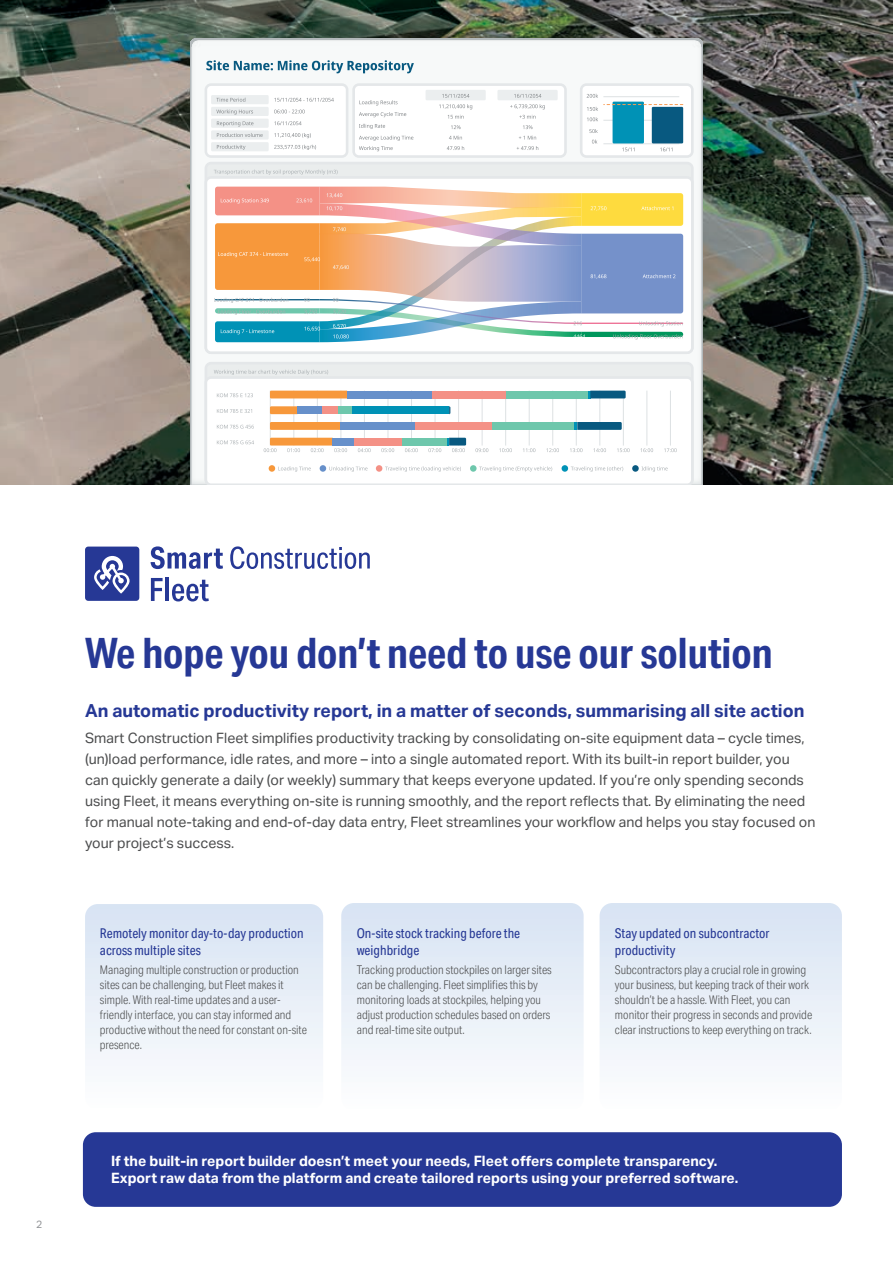
<style>
.page{position:relative;width:893px;height:1263px;background:#fff}
.page>*{position:absolute;margin:0;border:0;box-sizing:border-box;transform-origin:0 0}
.t1{font:700 42px "Aktiv Grotesk Cd";color:#263895}
.t2{font:700 18px "Aktiv Grotesk";color:#263895}
.t3{font:14.25px/21px "Aktiv Grotesk";color:#4b4c4d}
.t4{font:700 14.25px/17.1px "Aktiv Grotesk";color:#fff}
.t5{font:13.5px/16.5px "Aktiv Grotesk Cd";color:#263895}
.t6{font:300 12px/15px "Aktiv Grotesk Cd";color:#4b4c4d}
.t7{font:10.5px "Aktiv Grotesk";color:#939598}
</style>
<div class="page">
<div style="left:85px;top:904px;width:238px;height:205px;background:linear-gradient(to bottom,#d7e3f3,#fdfefe);border-radius:13px"></div>
<div style="left:341px;top:903px;width:243px;height:207px;background:linear-gradient(to bottom,#d7e3f3,#fdfefe);border-radius:13px"></div>
<div style="left:600px;top:903px;width:242px;height:207px;background:linear-gradient(to bottom,#d7e3f3,#fdfefe);border-radius:13px"></div>
<div style="left:83px;top:1132px;width:759px;height:75px;background:#263895;border-radius:13px"></div>
<img style="left:0;top:0;width:893px;height:485px">
<svg style="left:190px;top:39px;width:513px;height:446px"></svg>
<svg style="left:206px;top:60px;width:208px;height:13px"></svg>
<div style="left:205px;top:362px;width:489px;height:14px;background:#eaeded"></div>
<svg style="left:205px;top:376px;width:489px;height:109px"></svg>
<hr style="left:270px;top:391px;width:1px;height:54px;background:#dde1e3">
<hr style="left:293px;top:391px;width:1px;height:54px;background:#dde1e3">
<hr style="left:317px;top:391px;width:1px;height:54px;background:#dde1e3">
<hr style="left:341px;top:391px;width:1px;height:54px;background:#dde1e3">
<hr style="left:364px;top:391px;width:1px;height:54px;background:#dde1e3">
<hr style="left:388px;top:391px;width:1px;height:54px;background:#dde1e3">
<hr style="left:411px;top:391px;width:1px;height:54px;background:#dde1e3">
<hr style="left:435px;top:391px;width:1px;height:54px;background:#dde1e3">
<hr style="left:458px;top:391px;width:1px;height:54px;background:#dde1e3">
<hr style="left:482px;top:391px;width:1px;height:54px;background:#dde1e3">
<hr style="left:505px;top:391px;width:1px;height:54px;background:#dde1e3">
<hr style="left:529px;top:391px;width:1px;height:54px;background:#dde1e3">
<hr style="left:552px;top:391px;width:1px;height:54px;background:#dde1e3">
<hr style="left:576px;top:391px;width:1px;height:54px;background:#dde1e3">
<hr style="left:599px;top:391px;width:1px;height:54px;background:#dde1e3">
<hr style="left:623px;top:391px;width:1px;height:54px;background:#dde1e3">
<hr style="left:647px;top:391px;width:1px;height:54px;background:#dde1e3">
<hr style="left:670px;top:391px;width:1px;height:54px;background:#dde1e3">
<svg style="left:270px;top:406px;width:27px;height:8px"></svg>
<div style="left:297px;top:406px;width:25px;height:8px;background:#6790ca"></div>
<div style="left:322px;top:406px;width:16px;height:8px;background:#f49186"></div>
<div style="left:338px;top:406px;width:14px;height:8px;background:#6ec7ac"></div>
<svg style="left:270px;top:422px;width:71px;height:8px"></svg>
<div style="left:341px;top:422px;width:74px;height:8px;background:#6790ca"></div>
<div style="left:415px;top:422px;width:77px;height:8px;background:#f49186"></div>
<div style="left:492px;top:422px;width:83px;height:8px;background:#6ec7ac"></div>
<svg style="left:575px;top:422px;width:47px;height:8px"></svg>
<div style="left:333px;top:438px;width:22px;height:7px;background:#6790ca"></div>
<div style="left:355px;top:438px;width:47px;height:7px;background:#f49186"></div>
<div style="left:402px;top:438px;width:46px;height:7px;background:#6ec7ac"></div>
<div style="left:352px;top:406px;width:97px;height:8px;background:#0092b6"></div>
<svg style="left:270px;top:391px;width:77px;height:7px"></svg>
<div style="left:347px;top:391px;width:85px;height:7px;background:#6790ca"></div>
<div style="left:432px;top:391px;width:75px;height:7px;background:#f49186"></div>
<div style="left:507px;top:391px;width:81px;height:7px;background:#6ec7ac"></div>
<svg style="left:588px;top:391px;width:38px;height:7px"></svg>
<div style="left:205px;top:162px;width:489px;height:14px;background:#eaeded"></div>
<svg style="left:205px;top:176px;width:489px;height:178px"></svg>
<svg style="left:214px;top:370px;width:114px;height:5px"></svg>
<svg style="left:205px;top:83px;width:362px;height:75px"></svg>
<svg style="left:580px;top:83px;width:114px;height:75px"></svg>
<svg style="left:278px;top:466px;width:33px;height:6px"></svg>
<div style="left:269px;top:465px;width:6px;height:7px;background:#f7983b;border-radius:50%"></div>
<svg style="left:405px;top:448px;width:13px;height:4px"></svg>
<svg style="left:428px;top:448px;width:13px;height:4px"></svg>
<svg style="left:264px;top:438px;width:83px;height:14px"></svg>
<svg style="left:448px;top:438px;width:18px;height:14px"></svg>
<svg style="left:358px;top:448px;width:13px;height:4px"></svg>
<svg style="left:475px;top:448px;width:13px;height:4px"></svg>
<svg style="left:381px;top:448px;width:13px;height:4px"></svg>
<svg style="left:499px;top:448px;width:13px;height:4px"></svg>
<svg style="left:570px;top:448px;width:12px;height:4px"></svg>
<svg style="left:523px;top:448px;width:12px;height:4px"></svg>
<svg style="left:593px;top:448px;width:13px;height:4px"></svg>
<svg style="left:546px;top:448px;width:13px;height:4px"></svg>
<svg style="left:617px;top:448px;width:13px;height:4px"></svg>
<svg style="left:640px;top:448px;width:13px;height:4px"></svg>
<svg style="left:664px;top:448px;width:13px;height:4px"></svg>
<div style="left:320px;top:465px;width:6px;height:7px;background:#6790ca;border-radius:50%"></div>
<svg style="left:329px;top:466px;width:38px;height:6px"></svg>
<div style="left:376px;top:465px;width:6px;height:7px;background:#f49186;border-radius:50%"></div>
<svg style="left:385px;top:466px;width:76px;height:6px"></svg>
<div style="left:470px;top:465px;width:7px;height:7px;background:#6ec7ac;border-radius:50%"></div>
<svg style="left:479px;top:466px;width:73px;height:6px"></svg>
<div style="left:562px;top:465px;width:6px;height:7px;background:#0092b6;border-radius:50%"></div>
<svg style="left:571px;top:466px;width:52px;height:6px"></svg>
<div style="left:632px;top:465px;width:7px;height:7px;background:#085980;border-radius:50%"></div>
<svg style="left:641px;top:466px;width:27px;height:6px"></svg>
<svg style="left:217px;top:393px;width:36px;height:4px"></svg>
<svg style="left:217px;top:409px;width:35px;height:4px"></svg>
<svg style="left:217px;top:425px;width:37px;height:4px"></svg>
<svg style="left:217px;top:440px;width:37px;height:4px"></svg>
<svg style="left:214px;top:187px;width:469px;height:157px"></svg>
<svg style="left:214px;top:170px;width:124px;height:5px"></svg>
<div style="left:85px;top:547px;width:54px;height:54px;background:#263895;border-radius:3px"></div>
<svg style="left:151px;top:578px;width:12px;height:23px"></svg>
<hr style="left:165px;top:578px;width:4px;height:23px;background:#263895">
<svg style="left:172px;top:580px;width:37px;height:21px"></svg>
<svg style="left:151px;top:546px;width:72px;height:23px"></svg>
<svg style="left:230px;top:546px;width:140px;height:23px"></svg>
<svg style="left:94px;top:556px;width:36px;height:38px"></svg>
<p class="t7" style="left:36px;top:1218px;width:8px">2</p>
<h1 class="t1" style="left:85px;top:629px;width:689px">We hope you don’t need to use our solution</h1>
<h2 class="t2" style="left:85px;top:701px;width:721px">An automatic productivity report, in a matter of seconds, summarising all site action</h2>
<p class="t3" style="left:85px;top:727px;width:732px">Smart Construction Fleet simplifies productivity tracking by consolidating on-site equipment data – cycle times, (un)load performance, idle rates, and more – into a single automated report. With its built-in report builder, you can quickly generate a daily (or weekly) summary that keeps everyone updated. If you’re only spending seconds using Fleet, it means everything on-site is running smoothly, and the report reflects that. By eliminating the need for manual note-taking and end-of-day data entry, Fleet streamlines your workflow and helps you stay focused on your project’s success.</p>
<p class="t5" style="left:100px;top:925px;width:205px">Remotely monitor day-to-day production across multiple sites</p>
<p class="t6" style="left:100px;top:962px;width:209px">Managing multiple construction or production sites can be challenging, but Fleet makes it simple. With real-time updates and a user&shy;friendly interface, you can stay informed and productive without the need for constant on-site presence.</p>
<p class="t5" style="left:357px;top:925px;width:165px">On-site stock tracking before the weighbridge</p>
<p class="t6" style="left:357px;top:962px;width:197px">Tracking production stockpiles on larger sites can be challenging. Fleet simplifies this by monitoring loads at stockpiles, helping you adjust production schedules based on orders and real-time site output.</p>
<p class="t5" style="left:615px;top:925px;width:156px">Stay updated on subcontractor productivity</p>
<p class="t6" style="left:615px;top:962px;width:199px">Subcontractors play a crucial role in growing your business, but keeping track of their work shouldn’t be a hassle. With Fleet, you can monitor their progress in seconds and provide clear instructions to keep everything on track.</p>
<p class="t4" style="left:111px;top:1152px;width:629px">If the built-in report builder doesn’t meet your needs, Fleet offers complete transparency.<br>Export raw data from the platform and create tailored reports using your preferred software.</p>
</div>
